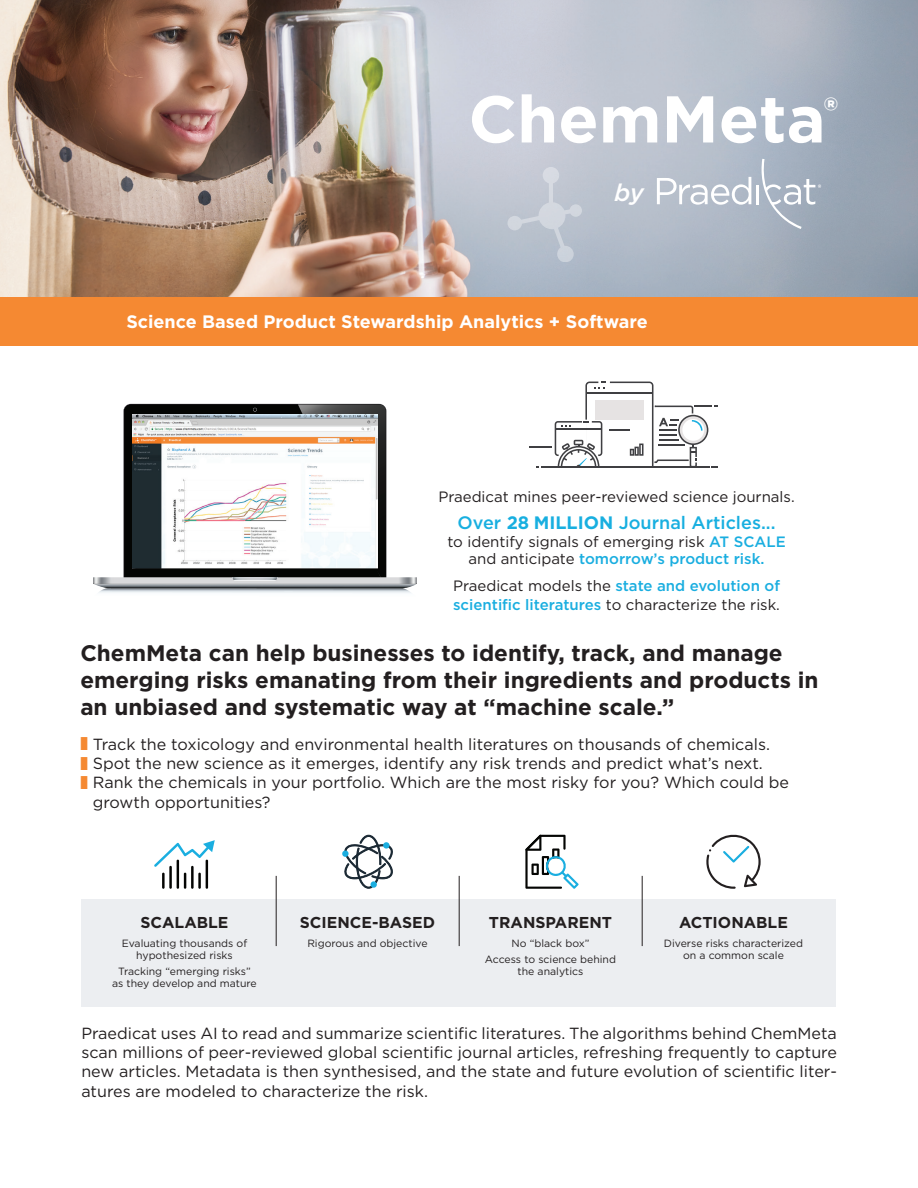
<style>
.page{position:relative;width:918px;height:1188px;background:#fff}
.page>*{position:absolute;margin:0;border:0;box-sizing:border-box;transform-origin:0 0}
.t1{font:700 66px "Gotham";color:#fff}
.t2{font:italic 500 24px "Gotham";color:#fff}
.t3{font:700 22.5px/27px "Gotham";color:#231f20}
.t4{font:700 18px "Gotham";color:#fff}
.t5{font:500 18px "Gotham";color:#18afe0}
.t6{font:16.2px/19.4px "Gotham";color:#231f20}
.t7{font:700 15.75px "Gotham";color:#231f20}
.t8{font:15px/17.2px "Gotham";color:#231f20;text-align:center}
.t9{font:10.5px/12px "Gotham";color:#231f20;text-align:center}
.s1{font-weight:700}
.s2{font-weight:500;color:#1aaee0}
</style>
<div class="page">
<div style="left:82px;top:899px;width:754px;height:108px;background:#eceef1"></div>
<div style="left:0;top:297px;width:918px;height:49px;background:#f58932"></div>
<img style="left:0;top:0;width:918px;height:297px">
<hr style="left:276px;top:876px;width:1px;height:70px;background:#231f20">
<hr style="left:459px;top:876px;width:1px;height:70px;background:#231f20">
<hr style="left:642px;top:876px;width:1px;height:70px;background:#231f20">
<hr style="left:541px;top:466px;width:169px;height:2px;background:#3f3f42">
<hr style="left:530px;top:446px;width:22px;height:2px;background:#3f3f42">
<svg style="left:555px;top:382px;width:163px;height:86px"></svg>
<svg style="left:525px;top:835px;width:54px;height:54px"></svg>
<svg style="left:706px;top:834px;width:55px;height:55px"></svg>
<svg style="left:342px;top:834px;width:51px;height:55px"></svg>
<svg style="left:507px;top:167px;width:75px;height:95px;background:#c0c7d1"></svg>
<hr style="left:162px;top:873px;width:3px;height:16px;background:#040503">
<hr style="left:169px;top:866px;width:3px;height:23px;background:#040503">
<hr style="left:177px;top:860px;width:2px;height:29px;background:#040503">
<svg style="left:184px;top:873px;width:2px;height:16px"></svg>
<hr style="left:191px;top:866px;width:3px;height:23px;background:#040503">
<hr style="left:206px;top:860px;width:2px;height:29px;background:#040503">
<hr style="left:198px;top:873px;width:3px;height:16px;background:#040503">
<svg style="left:154px;top:840px;width:61px;height:27px"></svg>
<svg style="left:124px;top:405px;width:174px;height:172px;background:#0e0f0e"></svg>
<img style="left:298px;top:404px;width:88px;height:173px">
<svg style="left:253px;top:408px;width:4px;height:4px"></svg>
<img style="left:93px;top:577px;width:324px;height:16px">
<hr style="left:93px;top:584px;width:324px;height:1px;background:#888787">
<img style="left:108px;top:588px;width:295px;height:1px">
<img style="left:133px;top:415px;width:244px;height:154px">
<svg style="left:657px;top:177px;width:94px;height:28px"></svg>
<hr style="left:756px;top:185px;width:3px;height:19px;background:#fff">
<svg style="left:760px;top:159px;width:61px;height:70px;background:#adb8c5"></svg>
<h1 class="t1" style="left:468px;top:75px;width:371px">ChemMeta<sup>®</sup></h1>
<h2 class="t2" style="left:615px;top:176px;width:31px">by</h2>
<p class="t4" style="left:126px;top:310px;width:523px">Science Based Product Stewardship Analytics + Software</p>
<p class="t8" style="left:438px;top:488px;width:358px">Praedicat mines peer-reviewed science journals.</p>
<p class="t5" style="left:458px;top:511px;width:319px">Over <span class="s1">28 MILLION</span> Journal Articles...</p>
<p class="t8" style="left:447px;top:532px;width:340px">to identify signals of emerging risk <span class="s2">AT SCALE </span>and anticipate <span class="s2">tomorrow’s product risk.</span></p>
<p class="t8" style="left:453px;top:575px;width:328px;line-height:19.4px;text-align:left">Praedicat models the <span class="s2">state and evolution of scientific literatures</span> to characterize the risk.</p>
<h3 class="t3" style="left:80px;top:640px;width:740px">ChemMeta can help businesses to identify, track, and manage emerging risks emanating from their ingredients and products in an unbiased and systematic way at “machine scale.”</h3>
<p class="t6" style="left:93px;top:734px;width:698px">Track the toxicology and environmental health literatures on thousands of chemicals.<br>Spot the new science as it emerges, identify any risk trends and predict what’s next.<br>Rank the chemicals in your portfolio. Which are the most risky for you? Which could be growth opportunities?</p>
<p class="t7" style="left:140px;top:912px;width:90px">SCALABLE</p>
<p class="t9" style="left:122px;top:937px;width:127px">Evaluating thousands of hypothesized risks</p>
<p class="t9" style="left:112px;top:965px;width:146px">Tracking “emerging risks” as they develop and mature</p>
<p class="t7" style="left:300px;top:912px;width:137px">SCIENCE-BASED</p>
<p class="t9" style="left:307px;top:937px;width:122px">Rigorous and objective</p>
<p class="t7" style="left:489px;top:912px;width:125px">TRANSPARENT</p>
<p class="t9" style="left:485px;top:935px;width:133px;line-height:16.4px">No “black box”<br>Access to science behind</p>
<p class="t9" style="left:518px;top:965px;width:67px">the analytics</p>
<p class="t7" style="left:679px;top:912px;width:110px">ACTIONABLE</p>
<p class="t9" style="left:664px;top:937px;width:141px">Diverse risks characterized on a common scale</p>
<p class="t6" style="left:81px;top:1023px;width:757px;text-align:justify">Praedicat uses AI to read and summarize scientific literatures. The algorithms behind ChemMeta scan millions of peer-reviewed global scientific journal articles, refreshing frequently to capture new articles. Metadata is then synthesised, and the state and future evolution of scientific liter&shy;atures are modeled to characterize the risk.</p>
</div>
